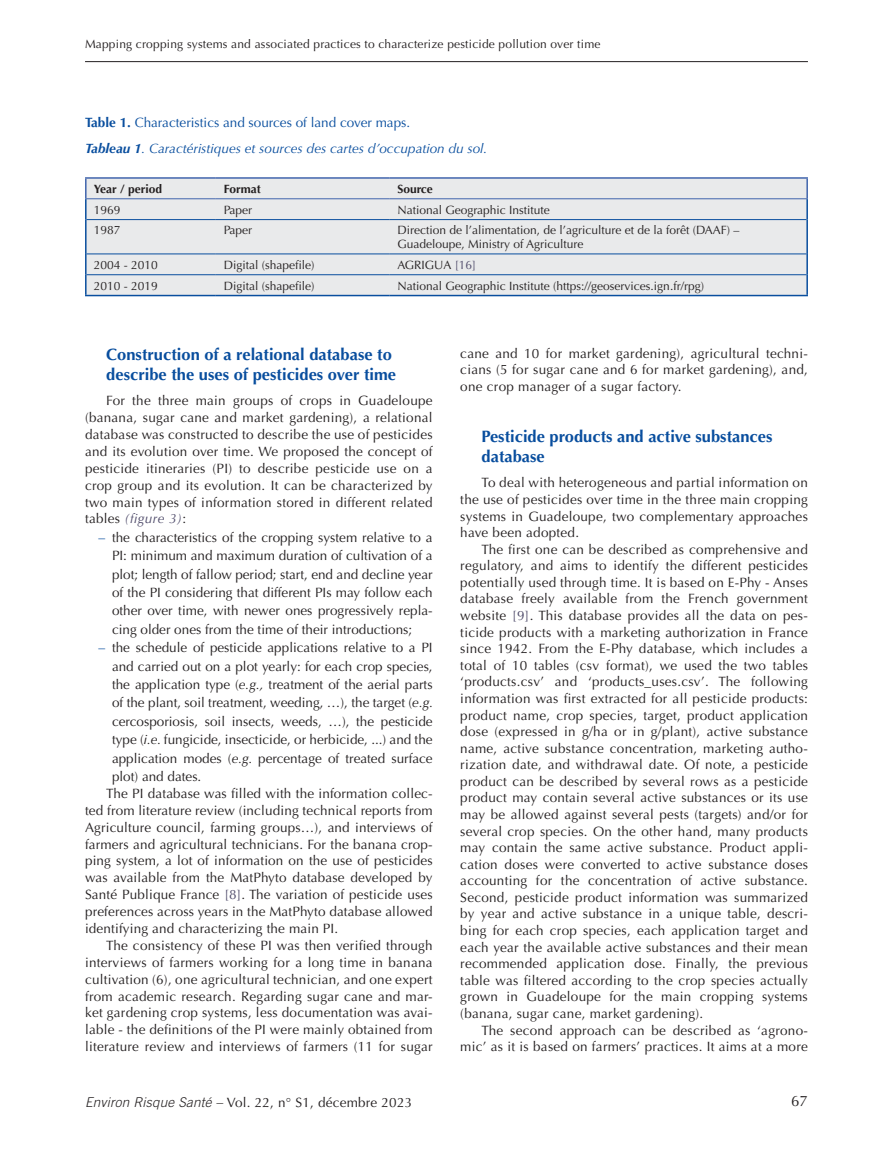
<style>
.page{position:relative;width:893px;height:1149px;background:#fff}
.page>*{position:absolute;margin:0;border:0;box-sizing:border-box;transform-origin:0 0}
.t1{font:700 16.5px/20.2px "Optima LT Std";color:#094e9e}
.t2{font:15px "Optima LT Std";color:#231f20}
.t3{font:13.5px/16.5px "Optima LT Std";letter-spacing:.02em;color:#231f20;text-align:justify}
.t4{font:italic 13.5px/26.2px "Optima LT Std";color:#094e9e}
.t5{font:12px/13.5px "Optima LT Std";color:#231f20}
.t6{font:700 12px "Optima LT Std";color:#231f20}
.s1{font-weight:700;font-style:normal}
.s2{font-style:normal}
.s3{font-weight:700}
.s4{color:#4f4b6a}
.s5{font-style:italic;color:#4f4b6a}
.s6{color:#094e9e}
.s7{font-style:italic}
.s8{font-family:"Trade Gothic LT Std";font-weight:300;font-style:italic}
</style>
<div class="page">
<hr style="left:85px;top:61px;width:723px;height:1px;background:#231f20">
<div style="left:87px;top:179px;width:719px;height:116px;background:#e9eaeb"></div>
<hr style="left:85px;top:198px;width:131px;height:1px;background:#4165ad">
<hr style="left:216px;top:198px;width:173px;height:1px;background:#4165ad">
<hr style="left:389px;top:198px;width:419px;height:1px;background:#4165ad">
<hr style="left:85px;top:177px;width:131px;height:2px;background:#4165ad">
<svg style="left:85px;top:179px;width:2px;height:19px"></svg>
<hr style="left:216px;top:177px;width:173px;height:2px;background:#4165ad">
<hr style="left:389px;top:177px;width:419px;height:2px;background:#4165ad">
<svg style="left:806px;top:179px;width:2px;height:19px"></svg>
<hr style="left:85px;top:199px;width:2px;height:20px;background:#094e9e">
<hr style="left:806px;top:199px;width:2px;height:20px;background:#094e9e">
<hr style="left:85px;top:219px;width:2px;height:35px;background:#094e9e">
<hr style="left:806px;top:219px;width:2px;height:35px;background:#094e9e">
<hr style="left:85px;top:254px;width:2px;height:21px;background:#094e9e">
<hr style="left:806px;top:254px;width:2px;height:21px;background:#094e9e">
<hr style="left:85px;top:275px;width:2px;height:20px;background:#094e9e">
<hr style="left:806px;top:275px;width:2px;height:20px;background:#094e9e">
<hr style="left:85px;top:295px;width:131px;height:1px;background:#094e9e">
<hr style="left:216px;top:295px;width:173px;height:1px;background:#094e9e">
<hr style="left:389px;top:295px;width:419px;height:1px;background:#094e9e">
<hr style="left:87px;top:219px;width:129px;height:1px;background:#094e9e">
<hr style="left:216px;top:219px;width:173px;height:1px;background:#094e9e">
<hr style="left:389px;top:219px;width:417px;height:1px;background:#094e9e">
<hr style="left:87px;top:253px;width:129px;height:1px;background:#094e9e">
<hr style="left:216px;top:253px;width:173px;height:1px;background:#094e9e">
<hr style="left:389px;top:253px;width:417px;height:1px;background:#094e9e">
<hr style="left:87px;top:274px;width:129px;height:1px;background:#094e9e">
<hr style="left:216px;top:274px;width:173px;height:1px;background:#094e9e">
<hr style="left:389px;top:274px;width:417px;height:1px;background:#094e9e">
<p class="t5" style="left:85px;top:38px;width:517px">Mapping cropping systems and associated practices to characterize pesticide pollution over time</p>
<p class="t4" style="left:85px;top:109px;width:404px"><span class="s1">Table 1.</span> <span class="s2">Characteristics and sources of land cover maps.<br></span><span class="s3">Tableau 1</span>. Caractéristiques et sources des cartes d’occupation du sol.</p>
<p class="t6" style="left:94px;top:182px;width:70px">Year / period</p>
<p class="t6" style="left:224px;top:182px;width:38px">Format</p>
<p class="t6" style="left:397px;top:182px;width:37px">Source</p>
<p class="t5" style="left:94px;top:203px;width:28px">1969</p>
<p class="t5" style="left:224px;top:203px;width:30px">Paper</p>
<p class="t5" style="left:397px;top:203px;width:154px">National Geographic Institute</p>
<p class="t5" style="left:94px;top:224px;width:28px">1987</p>
<p class="t5" style="left:224px;top:224px;width:30px">Paper</p>
<p class="t5" style="left:397px;top:224px;width:344px">Direction de l’alimentation, de l’agriculture et de la forêt (DAAF) –<br>Guadeloupe, Ministry of Agriculture</p>
<p class="t5" style="left:94px;top:258px;width:66px">2004 - 2010</p>
<p class="t5" style="left:224px;top:258px;width:92px">Digital (shapefile)</p>
<p class="t5" style="left:397px;top:258px;width:80px">AGRIGUA <span class="s4">[16]</span></p>
<p class="t5" style="left:94px;top:279px;width:66px">2010 - 2019</p>
<p class="t5" style="left:224px;top:279px;width:92px">Digital (shapefile)</p>
<p class="t5" style="left:397px;top:279px;width:308px">National Geographic Institute (https://geoservices.ign.fr/rpg)</p>
<p class="t1" style="left:106px;top:344px;width:291px">Construction of a relational database to describe the uses of pesticides over time</p>
<p class="t3" style="left:85px;top:392px;width:349px;text-indent:21px">For the three main groups of crops in Guadeloupe (banana, sugar cane and market gardening), a relational database was constructed to describe the use of pesticides and its evolution over time. We proposed the concept of pesticide itineraries (PI) to describe pesticide use on a crop group and its evolution. It can be characterized by two main types of information stored in different related tables <span class="s5">(figure 3)</span>:</p>
<p class="t3" style="left:112px;top:528px;width:322px;line-height:18.3px;text-indent:-14px"><span class="s6">–</span> the characteristics of the cropping system relative to a PI: minimum and maximum duration of cultivation of a plot; length of fallow period; start, end and decline year of the PI considering that different PIs may follow each other over time, with newer ones progressively repla&shy;cing older ones from the time of their introductions;</p>
<p class="t3" style="left:112px;top:638px;width:323px;line-height:18.3px;text-indent:-14px"><span class="s6">–</span> the schedule of pesticide applications relative to a PI and carried out on a plot yearly: for each crop species, the application type (<span class="s7">e.g.,</span> treatment of the aerial parts of the plant, soil treatment, weeding, …), the target (<span class="s7">e.g. </span>cercosporiosis, soil insects, weeds, …), the pesticide type (<span class="s7">i.e.</span> fungicide, insecticide, or herbicide, ...) and the application modes (<span class="s7">e.g.</span> percentage of treated surface plot) and dates.</p>
<p class="t3" style="left:85px;top:784px;width:349px;text-indent:21px">The PI database was filled with the information collec&shy;ted from literature review (including technical reports from Agriculture council, farming groups…), and interviews of farmers and agricultural technicians. For the banana crop&shy;ping system, a lot of information on the use of pesticides was available from the MatPhyto database developed by Santé Publique France <span class="s4">[8]</span>. The variation of pesticide uses preferences across years in the MatPhyto database allowed identifying and characterizing the main PI.</p>
<p class="t3" style="left:85px;top:936px;width:349px;text-indent:21px">The consistency of these PI was then verified through interviews of farmers working for a long time in banana cultivation (6), one agricultural technician, and one expert from academic research. Regarding sugar cane and mar&shy;ket gardening crop systems, less documentation was avai&shy;lable - the definitions of the PI were mainly obtained from literature review and interviews of farmers (11 for sugar</p>
<p class="t3" style="left:85px;top:1094px;width:329px"><span class="s8">Environ Risque Santé –</span> Vol. 22, n° S1, décembre 2023</p>
<p class="t3" style="left:460px;top:345px;width:349px">cane and 10 for market gardening), agricultural techni&shy;cians (5 for sugar cane and 6 for market gardening), and, one crop manager of a sugar factory.</p>
<p class="t1" style="left:482px;top:427px;width:292px;line-height:19.8px">Pesticide products and active substances database</p>
<p class="t3" style="left:460px;top:474px;width:349px;text-indent:21px">To deal with heterogeneous and partial information on the use of pesticides over time in the three main cropping systems in Guadeloupe, two complementary approaches have been adopted.</p>
<p class="t3" style="left:460px;top:541px;width:349px;text-indent:21px">The first one can be described as comprehensive and regulatory, and aims to identify the different pesticides potentially used through time. It is based on E-Phy - Anses database freely available from the French government website <span class="s4">[9]</span>. This database provides all the data on pes&shy;ticide products with a marketing authorization in France since 1942. From the E-Phy database, which includes a total of 10 tables (csv format), we used the two tables ‘products.csv’ and ‘products_uses.csv’. The following information was first extracted for all pesticide products: product name, crop species, target, product application dose (expressed in g/ha or in g/plant), active substance name, active substance concentration, marketing autho&shy;rization date, and withdrawal date. Of note, a pesticide product can be described by several rows as a pesticide product may contain several active substances or its use may be allowed against several pests (targets) and/or for several crop species. On the other hand, many products may contain the same active substance. Product appli&shy;cation doses were converted to active substance doses accounting for the concentration of active substance.<br>Second, pesticide product information was summarized by year and active substance in a unique table, descri&shy;bing for each crop species, each application target and each year the available active substances and their mean recommended application dose. Finally, the previous table was filtered according to the crop species actually grown in Guadeloupe for the main cropping systems (banana, sugar cane, market gardening).</p>
<p class="t3" style="left:460px;top:1021px;width:349px;text-align:right">The second approach can be described as ‘agrono&shy;mic’ as it is based on farmers’ practices. It aims at a more</p>
<p class="t2" style="left:791px;top:1092px;width:18px">67</p>
</div>
